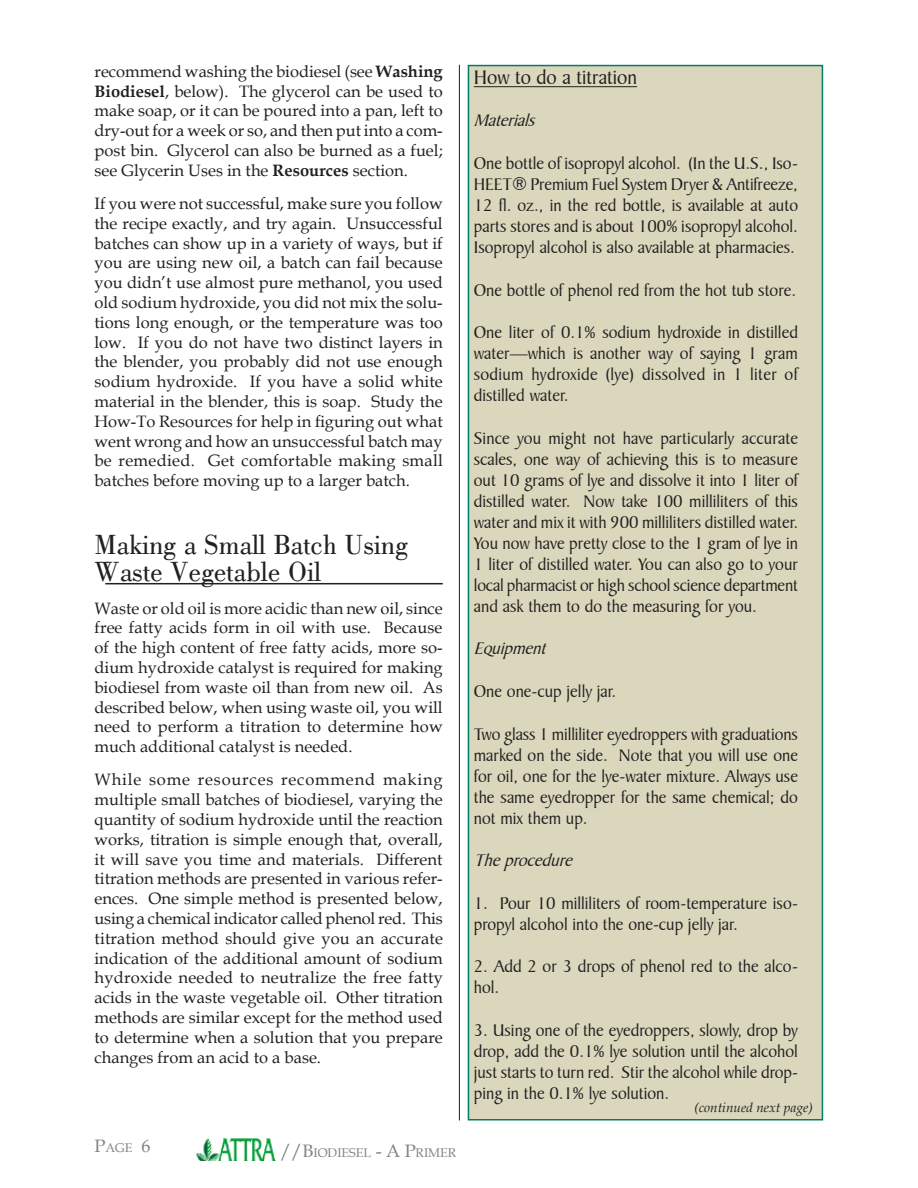
<style>
.page{position:relative;width:918px;height:1188px;background:#fff}
.page>*{position:absolute;margin:0;border:0;box-sizing:border-box;transform-origin:0 0}
.t1{font:28.5px/27px "Bodoni";color:#231f20}
.t2{font:21px "Baker Signet BT";color:#231f20}
.t3{font:18px/21px "Baker Signet BT";color:#231f20;text-align:justify}
.t4{font:italic 18px "Baker Signet BT";color:#231f20}
.t5{font:16.5px/19.8px "Book Antiqua";color:#231f20;text-align:justify}
.t6{font:italic 13.5px "Book Antiqua";color:#231f20}
.t7{font:12.6px "Book Antiqua";color:#808285}
.s1{font-weight:700}
.s2{font-size:18px}
</style>
<div class="page">
<hr style="left:459px;top:65px;width:1px;height:1055px;background:#231f20">
<img style="left:196px;top:1138px;width:80px;height:23px">
<div style="left:468px;top:66px;width:354px;height:1054px;background:#dad7bd"></div>
<div style="left:468px;top:65px;width:355px;height:1055px;border:2px solid #007d67"></div>
<hr style="left:474px;top:86px;width:163px;height:1px;background:#231f20">
<hr style="left:105px;top:583px;width:338px;height:1px;background:#231f20">
<p class="t5" style="left:94px;top:61px;width:350px">recommend washing the biodiesel (see <span class="s1">Washing Biodiesel</span>, below). The glycerol can be used to make soap, or it can be poured into a pan, left to dry-out for a week or so, and then put into a com&shy;post bin. Glycerol can also be burned as a fuel; see Glycerin Uses in the <span class="s1">Resources</span> section.</p>
<p class="t5" style="left:94px;top:193px;width:350px">If you were not successful, make sure you follow the recipe exactly, and try again. Unsuccessful batches can show up in a variety of ways, but if you are using new oil, a batch can fail because you didn’t use almost pure methanol, you used old sodium hydroxide, you did not mix the solu&shy;tions long enough, or the temperature was too low. If you do not have two distinct layers in the blender, you probably did not use enough sodium hydroxide. If you have a solid white material in the blender, this is soap. Study the How-To Resources for help in figuring out what went wrong and how an unsuccessful batch may be remedied. Get comfortable making small batches before moving up to a larger batch.</p>
<h1 class="t1" style="left:94px;top:531px;width:315px">Making a Small Batch Using<br>Waste Vegetable Oil</h1>
<p class="t5" style="left:94px;top:598px;width:350px">Waste or old oil is more acidic than new oil, since free fatty acids form in oil with use. Because of the high content of free fatty acids, more so&shy;dium hydroxide catalyst is required for making biodiesel from waste oil than from new oil. As described below, when using waste oil, you will need to perform a titration to determine how much additional catalyst is needed.</p>
<p class="t5" style="left:94px;top:770px;width:350px">While some resources recommend making multiple small batches of biodiesel, varying the quantity of sodium hydroxide until the reaction works, titration is simple enough that, overall, it will save you time and materials. Different titration methods are presented in various refer&shy;ences. One simple method is presented below, using a chemical indicator called phenol red. This titration method should give you an accurate indication of the additional amount of sodium hydroxide needed to neutralize the free fatty acids in the waste vegetable oil. Other titration methods are similar except for the method used to determine when a solution that you prepare changes from an acid to a base.</p>
<p class="t7" style="left:94px;top:1139px;width:57px"><span class="s2">P</span>AGE <span class="s2">6</span></p>
<p class="t7" style="left:281px;top:1144px;width:177px"><span class="s2">//B</span>IODIESEL <span class="s2">- A P</span>RIMER</p>
<p class="t2" style="left:474px;top:65px;width:165px">How to do a titration</p>
<p class="t4" style="left:474px;top:110px;width:68px">Materials</p>
<p class="t3" style="left:474px;top:153px;width:326px">One bottle of isopropyl alcohol. (In the U.S., Iso-HEET® Premium Fuel System Dryer &amp; Antifreeze, 12 fl. oz., in the red bottle, is available at auto parts stores and is about 100% isopropyl alcohol.<br>Isopropyl alcohol is also available at pharmacies.</p>
<p class="t3" style="left:474px;top:279px;width:324px">One bottle of phenol red from the hot tub store.</p>
<p class="t3" style="left:474px;top:322px;width:326px">One liter of 0.1% sodium hydroxide in distilled water—which is another way of saying 1 gram sodium hydroxide (lye) dissolved in 1 liter of distilled water.</p>
<p class="t3" style="left:474px;top:428px;width:326px">Since you might not have particularly accurate scales, one way of achieving this is to measure out 10 grams of lye and dissolve it into 1 liter of distilled water. Now take 100 milliliters of this water and mix it with 900 milliliters distilled water.<br>You now have pretty close to the 1 gram of lye in 1 liter of distilled water. You can also go to your local pharmacist or high school science department and ask them to do the measuring for you.</p>
<p class="t4" style="left:474px;top:638px;width:79px">Equipment</p>
<p class="t3" style="left:474px;top:681px;width:144px">One one-cup jelly jar.</p>
<p class="t3" style="left:474px;top:723px;width:326px">Two glass 1 milliliter eyedroppers with graduations marked on the side. Note that you will use one for oil, one for the lye-water mixture. Always use the same eyedropper for the same chemical; do not mix them up.</p>
<p class="t4" style="left:474px;top:850px;width:105px">Theprocedure</p>
<p class="t3" style="left:474px;top:893px;width:326px">1. Pour 10 milliliters of room-temperature iso&shy;propyl alcohol into the one-cup jelly jar.</p>
<p class="t3" style="left:474px;top:956px;width:326px">2. Add 2 or 3 drops of phenol red to the alco&shy;hol.</p>
<p class="t3" style="left:474px;top:1020px;width:326px">3. Using one of the eyedroppers, slowly, drop by drop, add the 0.1% lye solution until the alcohol just starts to turn red. Stir the alcohol while drop&shy;ping in the 0.1% lye solution.</p>
<p class="t6" style="left:694px;top:1098px;width:120px">(continued next page)</p>
</div>
